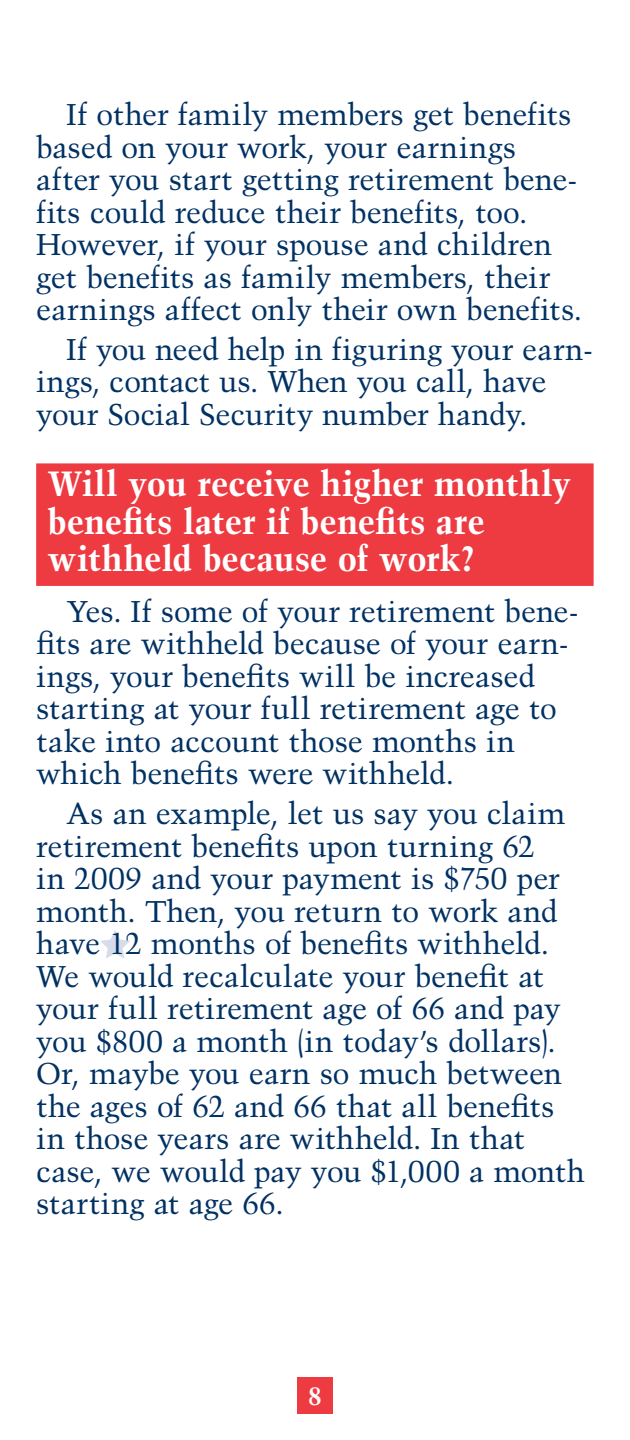
<style>
.page{position:relative;width:630px;height:1440px;background:#fff}
.page>*{position:absolute;margin:0;border:0;box-sizing:border-box;transform-origin:0 0}
.Header1_3lines{font:700 35px/37.5px "Trump Mediaeval";letter-spacing:-.005em;color:#fff}
.t1{font:30px/32.5px "Trump Mediaeval";letter-spacing:-.005em;color:#003163}
.t2{font:700 25px "Trump Mediaeval";color:#fff}
</style>
<div class="page">
<svg style="left:101px;top:930px;width:29px;height:28px"></svg>
<div style="left:297px;top:1377px;width:36px;height:36px;background:#ee3a41"></div>
<div style="left:36px;top:463px;width:558px;height:123px;background:#ee3a41"></div>
<p class="t1" style="left:36px;top:98px;width:548px;text-indent:30px">If other family members get benefits based on your work, your earnings after you start getting retirement bene&shy;fits could reduce their benefits, too.<br>However, if your spouse and children get benefits as family members, their earnings affect only their own benefits.</p>
<p class="t1" style="left:36px;top:333px;width:558px;text-indent:30px">If you need help in figuring your earn&shy;ings, contact us. When you call, have your Social Security number handy.</p>
<p class="Header1_3lines" style="left:47px;top:465px;width:525px">Will you receive higher monthly benefits later if benefits are withheld because of work?</p>
<p class="t1" style="left:36px;top:595px;width:544px;text-indent:30px">Yes. If some of your retirement bene&shy;fits are withheld because of your earn&shy;ings, your benefits will be increased starting at your full retirement age to take into account those months in which benefits were withheld.</p>
<p class="t1" style="left:36px;top:797px;width:550px;text-indent:30px">As an example, let us say you claim retirement benefits upon turning 62<br>in 2009 and your payment is $750 per month. Then, you return to work and have 12 months of benefits withheld.<br>We would recalculate your benefit at your full retirement age of 66 and pay you $800 a month (in today’s dollars).<br>Or, maybe you earn so much between the ages of 62 and 66 that all benefits in those years are withheld. In that case, we would pay you $1,000 a month starting at age 66.</p>
<p class="t2" style="left:308px;top:1381px;width:15px">8</p>
</div>
